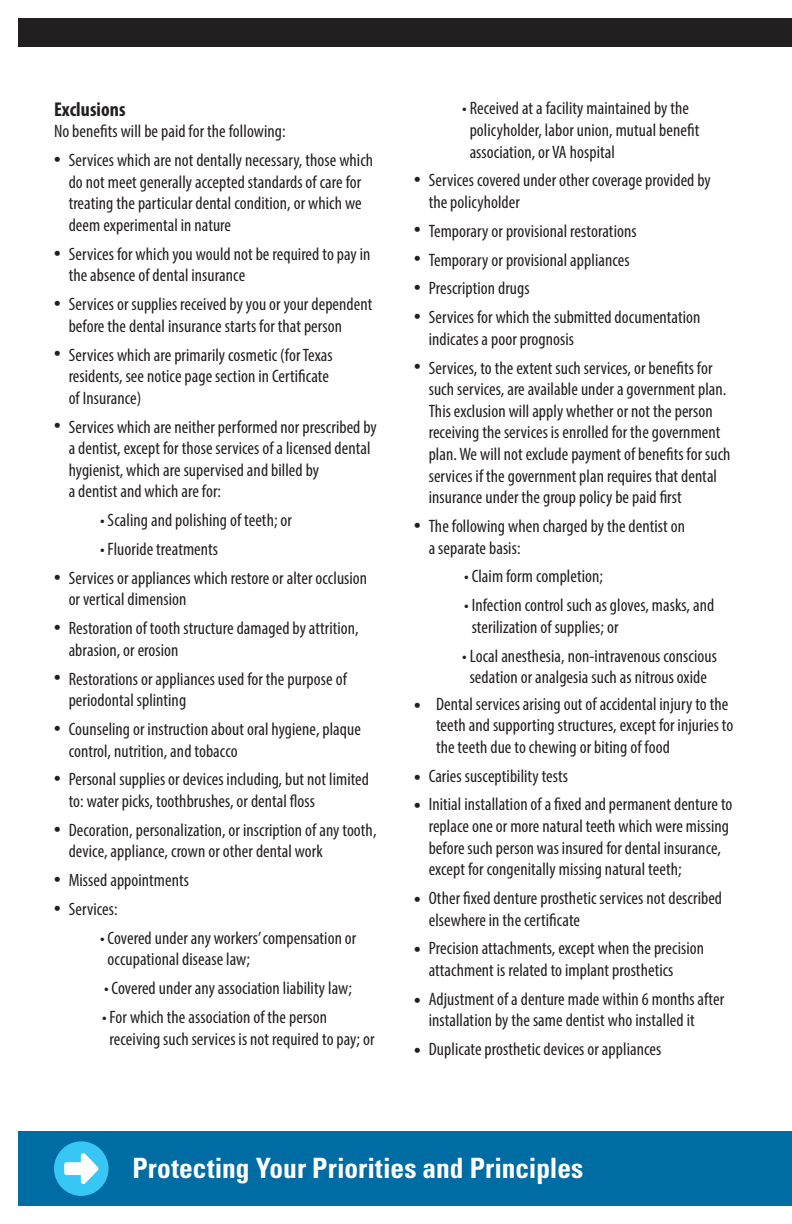
<style>
.page{position:relative;width:792px;height:1224px;background:#fff}
.page>*{position:absolute;margin:0;border:0;box-sizing:border-box;transform-origin:0 0}
.A_HEAD_2{font:700 condensed 28px "Univers LT Std";color:#fff}
.t1{font:700 condensed 20px "Myriad Pro";letter-spacing:.005em;color:#231f20}
.t2{font:condensed 18px/21.6px "Myriad Pro";letter-spacing:.005em;color:#231f20}
.s1{font-weight:900;font-stretch:normal}
</style>
<div class="page">
<div style="left:18px;top:18px;width:774px;height:29px;background:#231f20"></div>
<div style="left:18px;top:1131px;width:774px;height:75px;background:#006ca4"></div>
<div style="left:54px;top:1141px;width:55px;height:55px;background:#38c6f4;border-radius:50%"></div>
<svg style="left:64px;top:1153px;width:34px;height:31px"></svg>
<p class="t1" style="left:54px;top:97px;width:73px">Exclusions</p>
<p class="t2" style="left:54px;top:120px;width:233px">No benefits will be paid for the following:</p>
<p class="t2" style="left:69px;top:149px;width:306px;text-indent:-15px"><span class="s1">•</span> Services which are not dentally necessary, those which do not meet generally accepted standards of care for treating the particular dental condition, or which we deem experimental in nature</p>
<p class="t2" style="left:69px;top:243px;width:303px;text-indent:-15px"><span class="s1">•</span> Services for which you would not be required to pay in the absence of dental insurance</p>
<p class="t2" style="left:69px;top:293px;width:305px;text-indent:-15px"><span class="s1">•</span> Services or supplies received by you or your dependent before the dental insurance starts for that person</p>
<p class="t2" style="left:69px;top:344px;width:266px;text-indent:-15px"><span class="s1">•</span> Services which are primarily cosmetic (for Texas residents, see notice page section in Certificate of Insurance)</p>
<p class="t2" style="left:69px;top:416px;width:310px;text-indent:-15px"><span class="s1">•</span> Services which are neither performed nor prescribed by a dentist, except for those services of a licensed dental hygienist, which are supervised and billed by<br>a dentist and which are for:</p>
<p class="t2" style="left:100px;top:509px;width:193px">• Scaling and polishing of teeth; or</p>
<p class="t2" style="left:100px;top:538px;width:120px">• Fluoride treatments</p>
<p class="t2" style="left:69px;top:567px;width:300px;text-indent:-15px"><span class="s1">•</span> Services or appliances which restore or alter occlusion or vertical dimension</p>
<p class="t2" style="left:69px;top:617px;width:292px;text-indent:-15px"><span class="s1">•</span> Restoration of tooth structure damaged by attrition, abrasion, or erosion</p>
<p class="t2" style="left:69px;top:668px;width:280px;text-indent:-15px"><span class="s1">•</span> Restorations or appliances used for the purpose of periodontal splinting</p>
<p class="t2" style="left:69px;top:718px;width:294px;text-indent:-15px"><span class="s1">•</span> Counseling or instruction about oral hygiene, plaque control, nutrition, and tobacco</p>
<p class="t2" style="left:69px;top:768px;width:302px;text-indent:-15px"><span class="s1">•</span> Personal supplies or devices including, but not limited to: water picks, toothbrushes, or dental floss</p>
<p class="t2" style="left:69px;top:819px;width:309px;text-indent:-15px"><span class="s1">•</span> Decoration, personalization, or inscription of any tooth, device, appliance, crown or other dental work</p>
<p class="t2" style="left:54px;top:869px;width:136px"><span class="s1">•</span> Missed appointments</p>
<p class="t2" style="left:54px;top:898px;width:65px"><span class="s1">•</span> Services:</p>
<p class="t2" style="left:108px;top:927px;width:250px;text-indent:-8px">• Covered under any workers’ compensation or occupational disease law;</p>
<p class="t2" style="left:104px;top:977px;width:249px">• Covered under any association liability law;</p>
<p class="t2" style="left:110px;top:1006px;width:266px;text-indent:-8px">• For which the association of the person receiving such services is not required to pay; or</p>
<p class="t2" style="left:470px;top:97px;width:231px;text-indent:-8px">• Received at a facility maintained by the policyholder, labor union, mutual benefit association, or VA hospital</p>
<p class="t2" style="left:429px;top:169px;width:284px;text-indent:-15px"><span class="s1">•</span> Services covered under other coverage provided by the policyholder</p>
<p class="t2" style="left:414px;top:220px;width:224px"><span class="s1">•</span> Temporary or provisional restorations</p>
<p class="t2" style="left:414px;top:249px;width:217px"><span class="s1">•</span> Temporary or provisional appliances</p>
<p class="t2" style="left:414px;top:277px;width:117px"><span class="s1">•</span> Prescription drugs</p>
<p class="t2" style="left:429px;top:306px;width:273px;text-indent:-15px"><span class="s1">•</span> Services for which the submitted documentation indicates a poor prognosis</p>
<p class="t2" style="left:429px;top:357px;width:303px;text-indent:-15px"><span class="s1">•</span> Services, to the extent such services, or benefits for such services, are available under a government plan.<br>This exclusion will apply whether or not the person receiving the services is enrolled for the government plan. We will not exclude payment of benefits for such services if the government plan requires that dental insurance under the group policy be paid first</p>
<p class="t2" style="left:429px;top:515px;width:258px;text-indent:-15px"><span class="s1">•</span> The following when charged by the dentist on a separate basis:</p>
<p class="t2" style="left:464px;top:565px;width:140px">• Claim form completion;</p>
<p class="t2" style="left:472px;top:594px;width:244px;text-indent:-8px">• Infection control such as gloves, masks, and sterilization of supplies; or</p>
<p class="t2" style="left:462px;top:645px;width:256px;text-align:center">• Local anesthesia, non-intravenous conscious sedation or analgesia such as nitrous oxide</p>
<p class="t2" style="left:436px;top:693px;width:299px;text-indent:-22px"><span class="s1">•</span> Dental services arising out of accidental injury to the teeth and supporting structures, except for injuries to the teeth due to chewing or biting of food</p>
<p class="t2" style="left:414px;top:765px;width:155px"><span class="s1">•</span> Caries susceptibility tests</p>
<p class="t2" style="left:429px;top:794px;width:305px;text-indent:-15px"><span class="s1">•</span> Initial installation of a fixed and permanent denture to replace one or more natural teeth which were missing before such person was insured for dental insurance, except for congenitally missing natural teeth;</p>
<p class="t2" style="left:429px;top:887px;width:295px;text-indent:-15px"><span class="s1">•</span> Other fixed denture prosthetic services not described elsewhere in the certificate</p>
<p class="t2" style="left:429px;top:938px;width:277px;text-indent:-15px"><span class="s1">•</span> Precision attachments, except when the precision attachment is related to implant prosthetics</p>
<p class="t2" style="left:429px;top:988px;width:297px;text-indent:-15px"><span class="s1">•</span> Adjustment of a denture made within 6 months after installation by the same dentist who installed it</p>
<p class="t2" style="left:414px;top:1038px;width:249px"><span class="s1">•</span> Duplicate prosthetic devices or appliances</p>
<p class="A_HEAD_2" style="left:132px;top:1151px;width:453px">Protecting Your Priorities and Principles</p>
</div>
